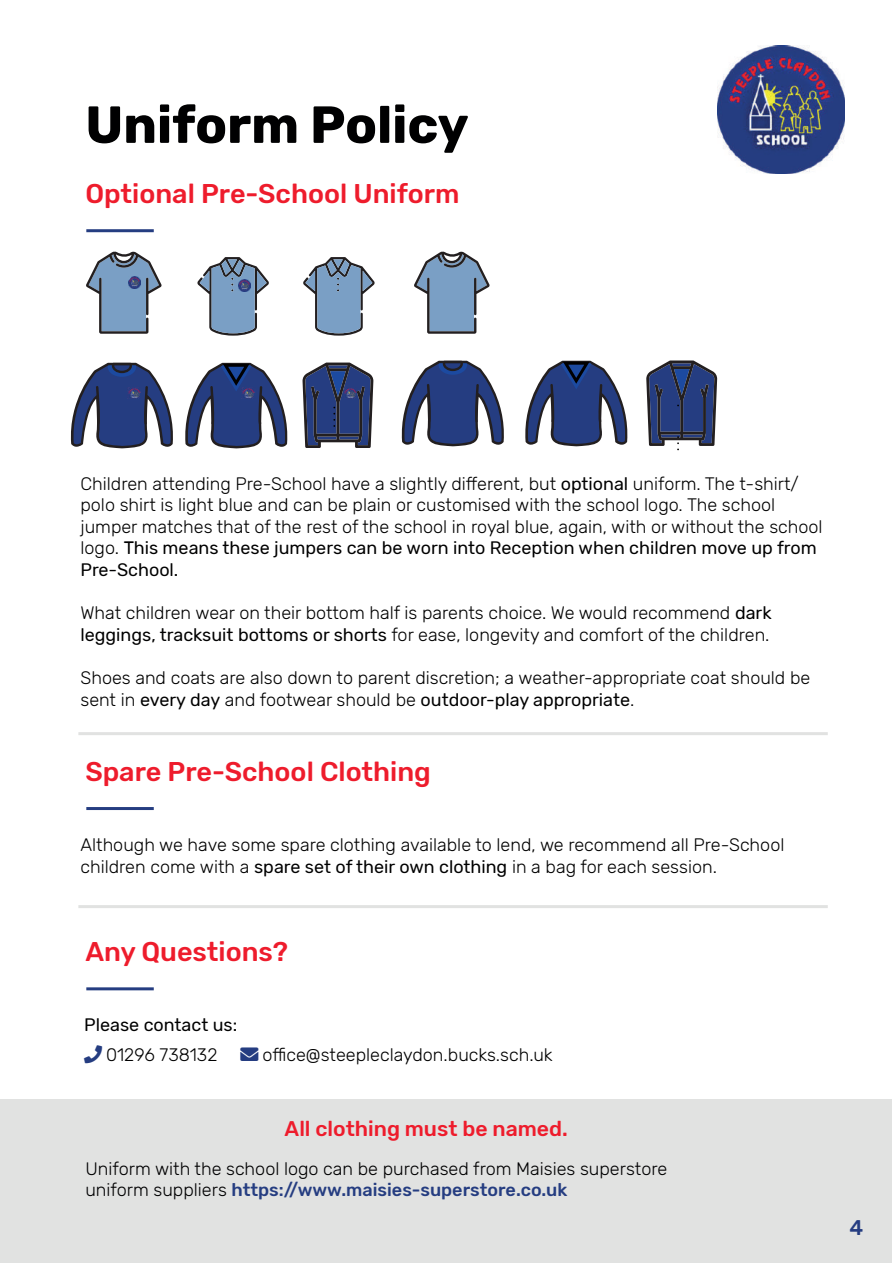
<style>
.page{position:relative;width:893px;height:1263px;background:#fff}
.page>*{position:absolute;margin:0;border:0;box-sizing:border-box;transform-origin:0 0}
.t1{font:700 52.2px "Rubik";color:#000001}
.t2{font:500 27px "Rubik";color:#ee1c2c}
.t3{font:500 21.15px "Rubik";color:#ee1c2c}
.t4{font:500 21.15px "Rubik";color:#253d81}
.t5{font:300 18px/21.6px "Rubik";color:#000001}
.t6{font:18px "Rubik";color:#000001}
.s1{font-weight:400}
.s2{color:#253d81}
.s3{font-weight:500;color:#253d81}
</style>
<div class="page">
<div style="left:0;top:1100px;width:891px;height:163px;background:#e1e2e1"></div>
<img style="left:717px;top:46px;width:127px;height:127px">
<hr style="left:86px;top:229px;width:68px;height:3px;background:#253d81">
<hr style="left:86px;top:807px;width:68px;height:3px;background:#253d81">
<hr style="left:78px;top:905px;width:750px;height:3px;background:#e1e2e1">
<hr style="left:78px;top:732px;width:750px;height:3px;background:#e1e2e1">
<hr style="left:86px;top:987px;width:68px;height:3px;background:#253d81">
<svg style="left:70px;top:363px;width:103px;height:85px"></svg>
<svg style="left:302px;top:363px;width:71px;height:85px;background:#435078"></svg>
<svg style="left:401px;top:361px;width:103px;height:85px"></svg>
<svg style="left:646px;top:360px;width:71px;height:90px;background:#4b597f"></svg>
<svg style="left:525px;top:360px;width:103px;height:86px"></svg>
<svg style="left:185px;top:362px;width:103px;height:86px"></svg>
<svg style="left:303px;top:257px;width:72px;height:79px"></svg>
<svg style="left:414px;top:251px;width:76px;height:83px"></svg>
<svg style="left:86px;top:251px;width:76px;height:83px"></svg>
<svg style="left:197px;top:257px;width:72px;height:79px"></svg>
<h1 class="t1" style="left:85px;top:94px;width:385px">Uniform Policy</h1>
<h2 class="t2" style="left:85px;top:178px;width:376px">Optional Pre-School Uniform</h2>
<p class="t5" style="left:80px;top:473px;width:744px">Children attending Pre-School have a slightly different, but <span class="s1">optional</span> uniform. The t-shirt/ polo shirt is light blue and can be plain or customised with the school logo. The school jumper matches that of the rest of the school in royal blue, again, with or without the school logo. <span class="s1">This means these jumpers can be worn into Reception when children move up from Pre-School.</span></p>
<p class="t5" style="left:80px;top:603px;width:693px">What children wear on their bottom half is parents choice. We would recommend <span class="s1">dark leggings, tracksuit bottoms or shorts</span> for ease, longevity and comfort of the children.</p>
<p class="t5" style="left:80px;top:667px;width:731px">Shoes and coats are also down to parent discretion; a weather-appropriate coat should be sent in <span class="s1">every day</span> and footwear should be <span class="s1">outdoor-play appropriate</span>.</p>
<h2 class="t2" style="left:85px;top:756px;width:347px">Spare Pre-School Clothing</h2>
<p class="t5" style="left:80px;top:834px;width:705px">Although we have some spare clothing available to lend, we recommend all Pre-School children come with a <span class="s1">spare set of their own clothing</span> in a bag for each session.</p>
<h2 class="t2" style="left:85px;top:936px;width:204px">Any Questions?</h2>
<p class="t6" style="left:84px;top:1014px;width:155px">Please contact us:</p>
<p class="t5" style="left:106px;top:1044px;width:113px">01296 738132</p>
<p class="t5" style="left:241px;top:1044px;width:314px"><span class="s2">→</span> office@steepleclaydon.bucks.sch.uk</p>
<p class="t3" style="left:285px;top:1117px;width:285px">All clothing must be named.</p>
<p class="t5" style="left:85px;top:1158px;width:583px">Uniform with the school logo can be purchased from Maisies superstore uniform suppliers <span class="s3">https://www.maisies-superstore.co.uk</span></p>
<p class="t4" style="left:850px;top:1215px;width:15px">4</p>
</div>
